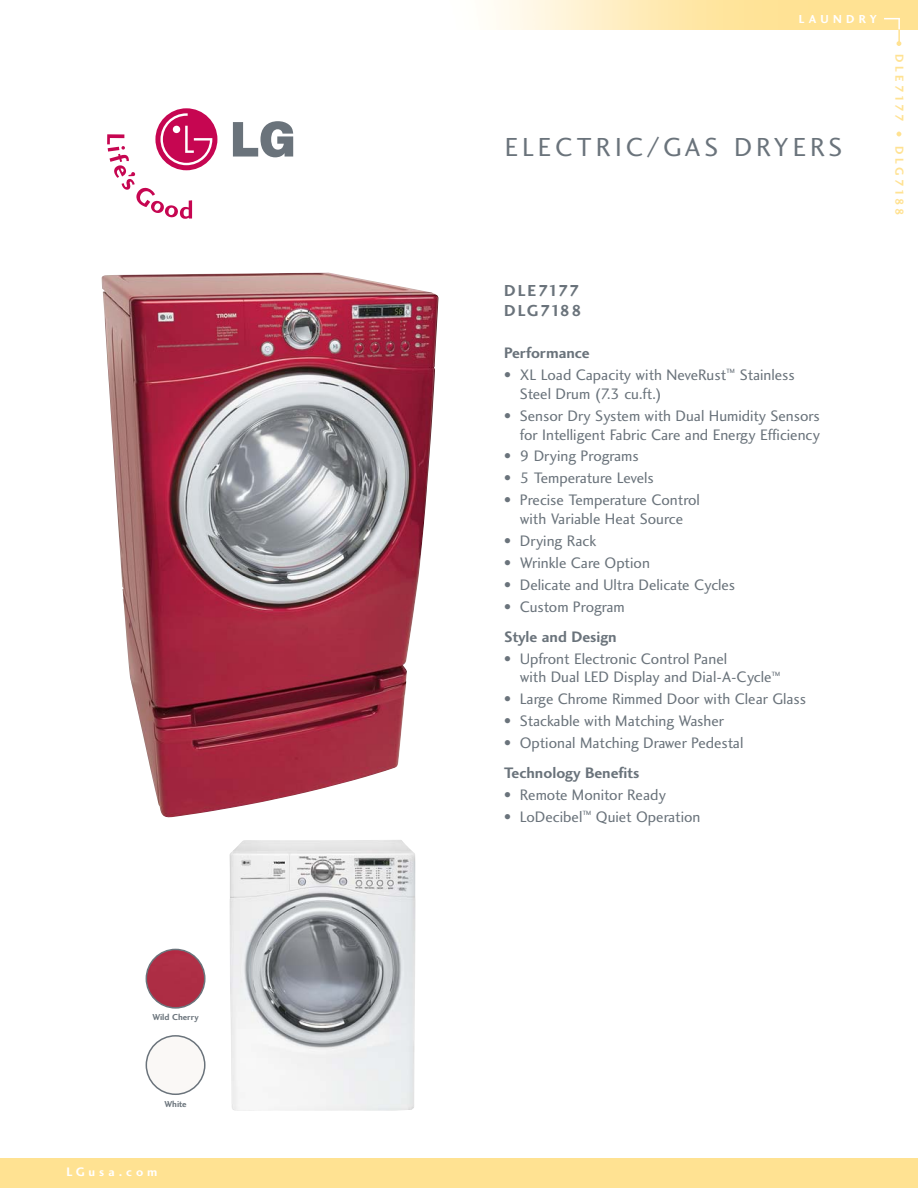
<style>
.page{position:relative;width:918px;height:1188px;background:#fff}
.page>*{position:absolute;margin:0;border:0;box-sizing:border-box;transform-origin:0 0}
.t1{font:27px "Charlotte Sans Book Plain";letter-spacing:.15em;color:#6a737b}
.t2{font:16.5px/20.2px "Charlotte Sans Bold Plain";letter-spacing:.09em;color:#6a737b}
.t3{font:15.75px/18.8px "Charlotte Sans Book Plain";color:#6a737b}
.t4{font:15.75px "Charlotte Sans Bold Plain";color:#6a737b}
.t5{font:12.75px "Charlotte Sans Bold Plain";letter-spacing:.315em;color:#fff}
.t6{font:12px "Charlotte Sans Bold Plain";letter-spacing:.275em;color:#ffe292}
.t7{font:12px "Charlotte Sans Bold Plain";letter-spacing:.365em;color:#fff}
.t8{font:9px "Charlotte Sans Bold Plain";color:#6a737b}
</style>
<div class="page">
<svg style="left:233px;top:121px;width:60px;height:36px"></svg>
<div style="left:155px;top:108px;width:62px;height:62px;background:#c60651;border-radius:50%"></div>
<svg style="left:107px;top:113px;width:105px;height:106px"></svg>
<div style="left:0;top:1158px;width:918px;height:30px;background:#ffe292"></div>
<svg style="left:897px;top:132px;width:4px;height:4px"></svg>
<svg style="left:884px;top:18px;width:17px;height:28px"></svg>
<svg style="left:146px;top:1035px;width:60px;height:60px"></svg>
<svg style="left:146px;top:949px;width:60px;height:60px"></svg>
<img style="left:102px;top:273px;width:337px;height:545px">
<img style="left:229px;top:840px;width:187px;height:271px">
<p class="t8" style="left:153px;top:1012px;width:48px">Wild Cherry</p>
<p class="t8" style="left:164px;top:1098px;width:24px">White</p>
<p class="t5" style="left:66px;top:1164px;width:93px">LGusa.com</p>
<p class="t7" style="left:799px;top:11px;width:79px">LAUNDRY</p>
<h1 class="t1" style="left:505px;top:131px;width:339px">ELECTRIC/GAS DRYERS</h1>
<p class="t6" style="left:907px;top:54px;width:69px;rotate:90deg">DLE7177</p>
<p class="t6" style="left:907px;top:146px;width:71px;rotate:90deg">DLG7188</p>
<p class="t2" style="left:504px;top:280px;width:79px">DLE7177<br>DLG7188</p>
<p class="t4" style="left:504px;top:343px;width:87px">Performance</p>
<p class="t3" style="left:520px;top:365px;width:276px;text-indent:-16px">• XL Load Capacity with NeveRust<sup>™</sup> Stainless<br>Steel Drum (7.3 cu.ft.)</p>
<p class="t3" style="left:504px;top:406px;width:317px;text-align:right">• Sensor Dry System with Dual Humidity Sensors for Intelligent Fabric Care and Energy Efficiency</p>
<p class="t3" style="left:504px;top:447px;width:136px">• 9 Drying Programs</p>
<p class="t3" style="left:504px;top:469px;width:151px">• 5 Temperature Levels</p>
<p class="t3" style="left:504px;top:491px;width:197px;text-align:center">• Precise Temperature Control with Variable Heat Source</p>
<p class="t3" style="left:504px;top:531px;width:94px">• Drying Rack</p>
<p class="t3" style="left:504px;top:553px;width:147px">• Wrinkle Care Option</p>
<p class="t3" style="left:504px;top:575px;width:232px">• Delicate and Ultra Delicate Cycles</p>
<p class="t3" style="left:504px;top:597px;width:122px">• Custom Program</p>
<p class="t4" style="left:504px;top:627px;width:114px">Style and Design</p>
<p class="t3" style="left:520px;top:649px;width:263px;text-indent:-16px">• Upfront Electronic Control Panel<br>with Dual LED Display and Dial-A-Cycle<sup>™</sup></p>
<p class="t3" style="left:504px;top:690px;width:303px">• Large Chrome Rimmed Door with Clear Glass</p>
<p class="t3" style="left:504px;top:712px;width:221px">• Stackable with Matching Washer</p>
<p class="t3" style="left:504px;top:734px;width:241px">• Optional Matching Drawer Pedestal</p>
<p class="t4" style="left:504px;top:763px;width:137px">Technology Benefits</p>
<p class="t3" style="left:504px;top:785px;width:163px">• Remote Monitor Ready</p>
<p class="t3" style="left:504px;top:807px;width:198px">• LoDecibel<sup>™</sup> Quiet Operation</p>
</div>
